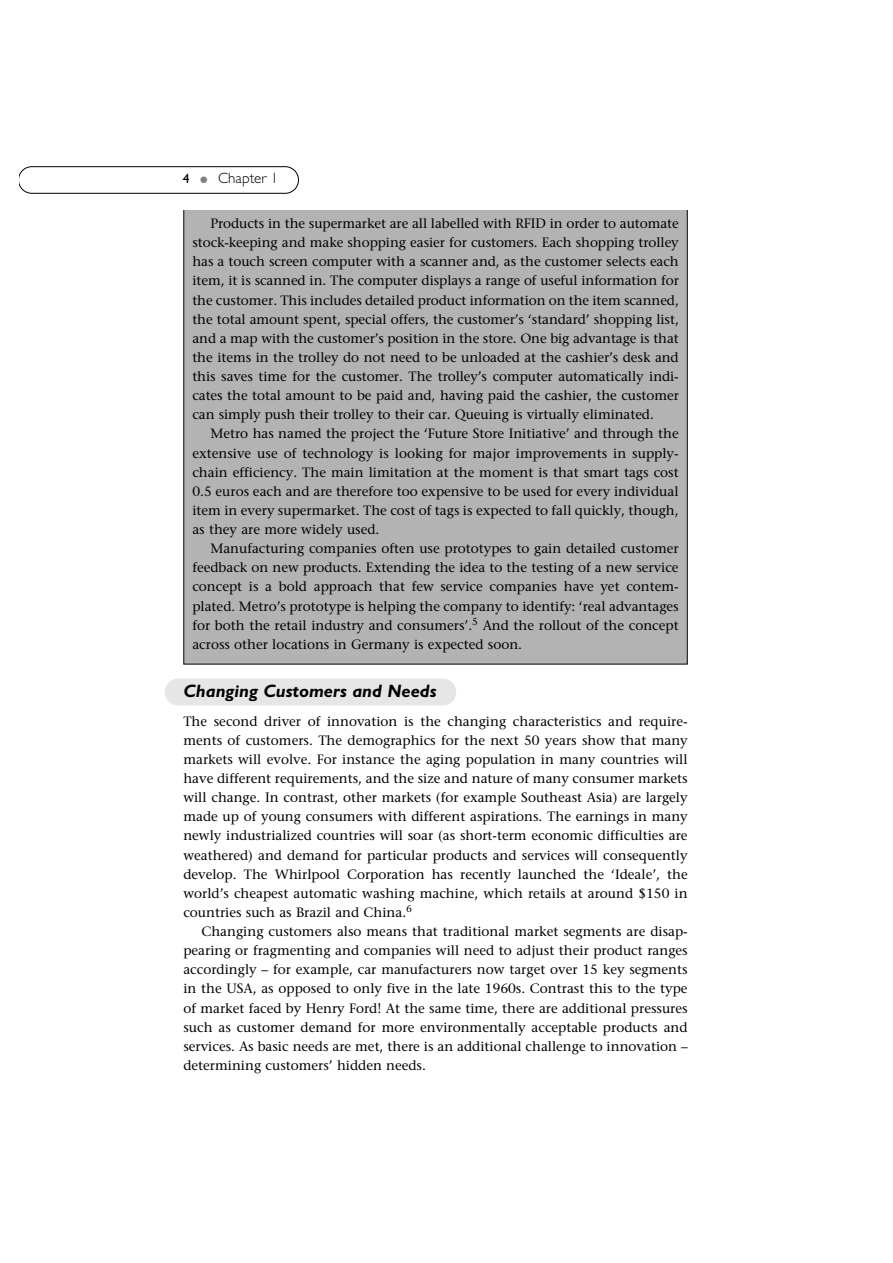
<style>
.page{position:relative;width:893px;height:1263px;background:#fff}
.page>*{position:absolute;margin:0;border:0;box-sizing:border-box;transform-origin:0 0}
.t1{font:italic 700 18px "Gill Sans";color:#000}
.t2{font:300 15px "Gill Sans";color:#000}
.t3{font:13.5px/19.2px "Stone Serif";color:#000;text-align:justify}
.s1{font-weight:400;font-size:13.5px}
.s2{font-size:27px;color:#808080}
</style>
<div class="page">
<div style="left:165px;top:679px;width:291px;height:27px;background:#e6e6e6;border-radius:14px"></div>
<div style="left:184px;top:202px;width:503px;height:462px;background:#b3b3b3"></div>
<svg style="left:20px;top:166px;width:279px;height:27px"></svg>
<div style="left:165px;top:196px;width:569px;height:14px;background:#fff"></div>
<p class="t2" style="left:183px;top:173px;width:97px"><span class="s1">4</span> <span class="s2">•</span> Chapter 1</p>
<p class="t3" style="left:192px;top:215px;width:488px;text-indent:18px">Products in the supermarket are all labelled with RFID in order to automate stock-keeping and make shopping easier for customers. Each shopping trolley has a touch screen computer with a scanner and, as the customer selects each item, it is scanned in. The computer displays a range of useful information for the customer. This includes detailed product information on the item scanned, the total amount spent, special offers, the customer’s ‘standard’ shopping list, and a map with the customer’s position in the store. One big advantage is that the items in the trolley do not need to be unloaded at the cashier’s desk and this saves time for the customer. The trolley’s computer automatically indi&shy;cates the total amount to be paid and, having paid the cashier, the customer can simply push their trolley to their car. Queuing is virtually eliminated.</p>
<p class="t3" style="left:192px;top:426px;width:488px;text-indent:18px">Metro has named the project the ‘Future Store Initiative’ and through the extensive use of technology is looking for major improvements in supply&shy;chain efficiency. The main limitation at the moment is that smart tags cost 0.5 euros each and are therefore too expensive to be used for every individual item in every supermarket. The cost of tags is expected to fall quickly, though, as they are more widely used.</p>
<p class="t3" style="left:192px;top:540px;width:488px;text-indent:18px">Manufacturing companies often use prototypes to gain detailed customer feedback on new products. Extending the idea to the testing of a new service concept is a bold approach that few service companies have yet contem&shy;plated. Metro’s prototype is helping the company to identify: ‘real advantages for both the retail industry and consumers’.<sup>5</sup> And the rollout of the concept across other locations in Germany is expected soon.</p>
<h1 class="t1" style="left:183px;top:684px;width:254px">Changing Customers and Needs</h1>
<p class="t3" style="left:183px;top:713px;width:506px">The second driver of innovation is the changing characteristics and require&shy;ments of customers. The demographics for the next 50 years show that many markets will evolve. For instance the aging population in many countries will have different requirements, and the size and nature of many consumer markets will change. In contrast, other markets (for example Southeast Asia) are largely made up of young consumers with different aspirations. The earnings in many newly industrialized countries will soar (as short-term economic difficulties are weathered) and demand for particular products and services will consequently develop. The Whirlpool Corporation has recently launched the ‘Ideale’, the world’s cheapest automatic washing machine, which retails at around $150 in countries such as Brazil and China.<sup>6</sup></p>
<p class="t3" style="left:183px;top:923px;width:506px;text-indent:18px">Changing customers also means that traditional market segments are disap&shy;pearing or fragmenting and companies will need to adjust their product ranges accordingly – for example, car manufacturers now target over 15 key segments in the USA, as opposed to only five in the late 1960s. Contrast this to the type of market faced by Henry Ford! At the same time, there are additional pressures such as customer demand for more environmentally acceptable products and services. As basic needs are met, there is an additional challenge to innovation – determining customers’ hidden needs.</p>
</div>
